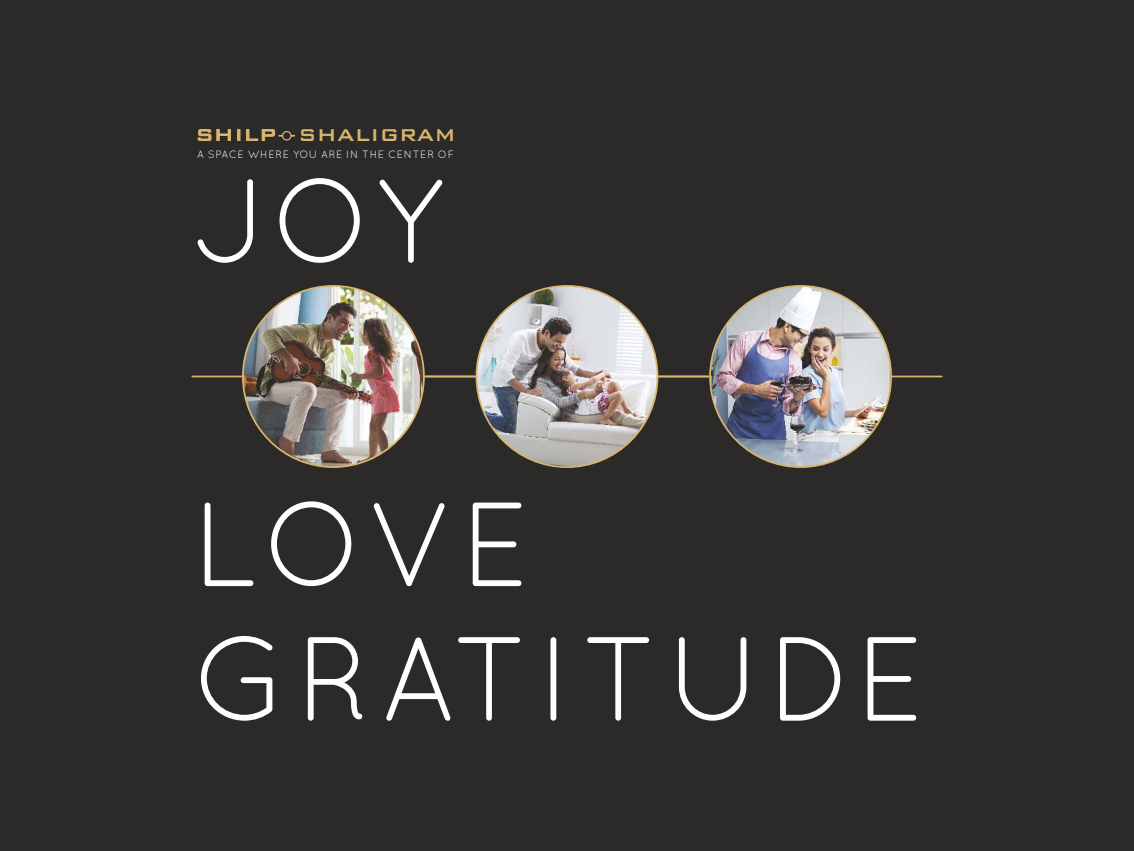
<style>
.page{position:relative;width:1134px;height:851px;background:#fff}
.page>*{position:absolute;margin:0;border:0;box-sizing:border-box;transform-origin:0 0}
.t1{font:119.26px/134.5px "Quicksand";letter-spacing:.035em;color:#fefefe}
.t2{font:500 22.84px "Bank Gothic BT";color:#d7b56d}
.t3{font:10.59px "Quicksand";letter-spacing:.065em;color:#fefefe}
</style>
<div class="page">
<div style="left:0;top:0;width:1134px;height:850px;background:#2b2a29"></div>
<hr style="left:424px;top:375px;width:51px;height:2px;background:#d7b56d">
<hr style="left:192px;top:375px;width:51px;height:2px;background:#d7b56d">
<img style="left:243px;top:286px;width:181px;height:181px;border-radius:50%">
<hr style="left:658px;top:375px;width:50px;height:2px;background:#d7b56d">
<hr style="left:426px;top:375px;width:50px;height:2px;background:#d7b56d">
<img style="left:476px;top:286px;width:182px;height:181px;border-radius:50%">
<hr style="left:891px;top:375px;width:51px;height:2px;background:#d7b56d">
<hr style="left:659px;top:375px;width:51px;height:2px;background:#d7b56d">
<img style="left:710px;top:286px;width:181px;height:181px;border-radius:50%">
<svg style="left:278px;top:131px;width:17px;height:9px"></svg>
<h2 class="t2" style="left:195px;top:124px;width:262px">SHILP SHALIGRAM</h2>
<p class="t3" style="left:197px;top:150px;width:259px">A SPACE WHERE YOU ARE IN THE CENTER OF</p>
<h1 class="t1" style="left:192px;top:166px;width:254px">JOY</h1>
<h1 class="t1" style="left:192px;top:489px;width:735px">LOVE<br>GRATITUDE</h1>
</div>
